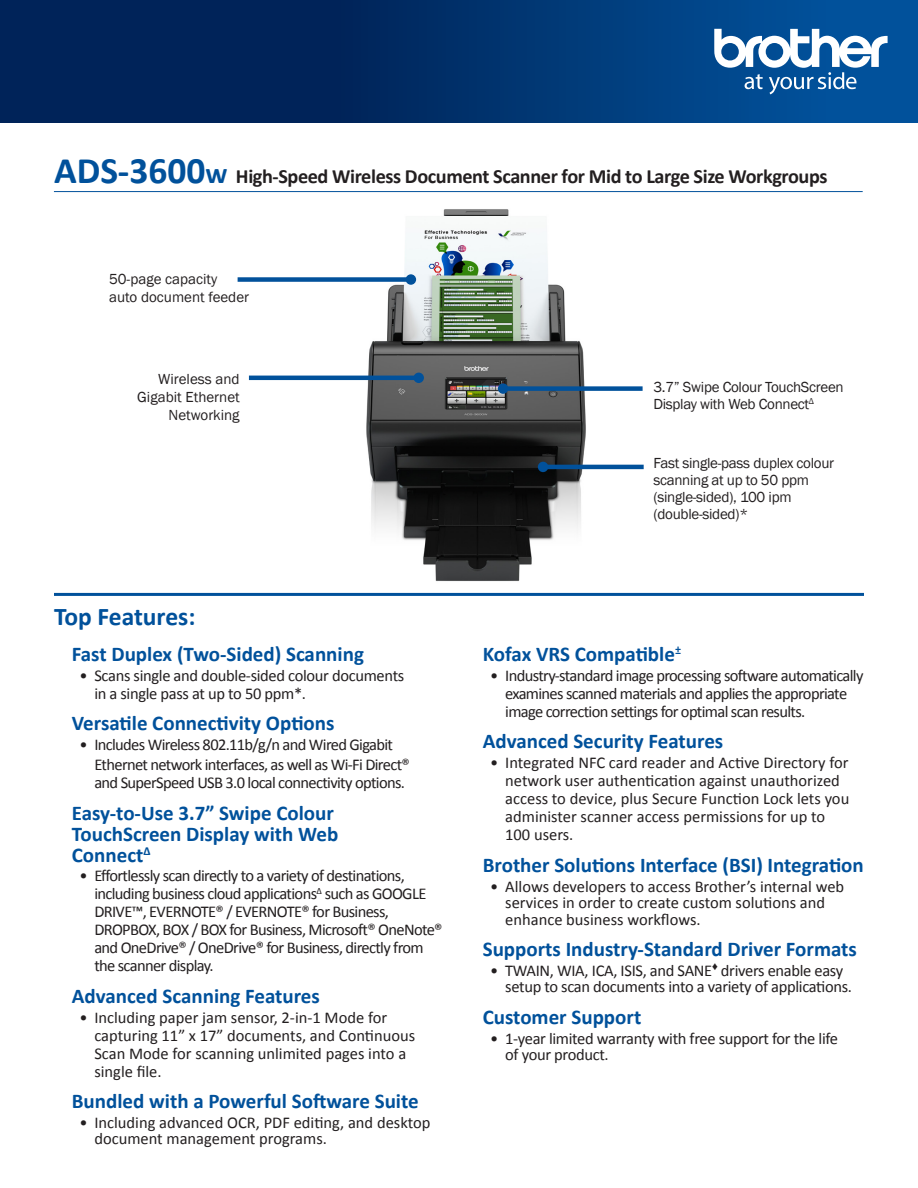
<style>
.page{position:relative;width:918px;height:1188px;background:#fff}
.page>*{position:absolute;margin:0;border:0;box-sizing:border-box;transform-origin:0 0}
.t1{font:700 25.5px "Calibri";color:#01519b}
.t2{font:700 21px/21px "Calibri";color:#01519b}
.t3{font:700 20.25px "Calibri";letter-spacing:-.02em;color:#231f20}
.t4{font:16.5px/18px "Calibri";letter-spacing:-.04em;color:#231f20}
.t5{font:16.5px/18px "Calibri";color:#231f20}
.t6{font:16.5px/16.5px "Calibri";letter-spacing:-.02em;color:#231f20}
.t7{font:15px "Franklin Gothic";letter-spacing:-.02em;color:#231f20}
.t8{font:15px "Franklin Gothic";color:#231f20}
.s1{font-size:37.5px;color:#01519b}
.s2{font-size:27px;color:#01519b}
</style>
<div class="page">
<img style="left:303px;top:209px;width:340px;height:384px">
<hr style="left:54px;top:593px;width:810px;height:3px;background:#01519b">
<div style="left:406px;top:274px;width:10px;height:11px;background:#01519b;border-radius:50%"></div>
<div style="left:238px;top:277px;width:175px;height:5px;background:#01519b"></div>
<div style="left:538px;top:462px;width:10px;height:10px;background:#01519b;border-radius:50%"></div>
<hr style="left:541px;top:465px;width:103px;height:4px;background:#01519b">
<div style="left:498px;top:383px;width:10px;height:11px;background:#01519b;border-radius:50%"></div>
<div style="left:501px;top:386px;width:142px;height:5px;background:#01519b"></div>
<div style="left:414px;top:373px;width:10px;height:10px;background:#01519b;border-radius:50%"></div>
<hr style="left:249px;top:376px;width:172px;height:4px;background:#01519b">
<hr style="left:54px;top:191px;width:809px;height:1px;background:#01519b">
<svg style="left:0;top:0;width:918px;height:123px;background:#00316c"></svg>
<svg style="left:714px;top:29px;width:174px;height:65px"></svg>
<p class="t3" style="left:54px;top:163px;width:775px"><span class="s1">ADS-3600</span><span class="s2">w</span> High-Speed Wireless Document Scanner for Mid to Large Size Workgroups</p>
<p class="t8" style="left:109px;top:269px;width:110px">50-page capacity</p>
<p class="t8" style="left:109px;top:287px;width:142px">auto document feeder</p>
<p class="t8" style="left:158px;top:370px;width:83px">Wireless and</p>
<p class="t8" style="left:137px;top:388px;width:104px">Gigabit Ethernet</p>
<p class="t8" style="left:169px;top:406px;width:73px">Networking</p>
<p class="t1" style="left:54px;top:600px;width:143px">Top Features:</p>
<p class="t2" style="left:72px;top:644px;width:294px">Fast Duplex (Two-Sided) Scanning</p>
<p class="t6" style="left:94px;top:667px;width:311px;line-height:18px;text-indent:-15px">• Scans single and double-sided colour documents in a single pass at up to 50 ppm*.</p>
<p class="t2" style="left:72px;top:713px;width:264px">Versatile Connectivity Options</p>
<p class="t4" style="left:94px;top:735px;width:317px;line-height:19.8px;text-indent:-15px">• Includes Wireless 802.11b/g/n and Wired Gigabit<br>Ethernet network interfaces, as well as Wi-Fi Direct®</p>
<p class="t4" style="left:94px;top:774px;width:312px">and SuperSpeed USB 3.0 local connectivity options.</p>
<p class="t2" style="left:72px;top:802px;width:268px">Easy-to-Use 3.7” Swipe Colour<br>TouchScreen Display with Web<br>Connect<sup>Δ</sup></p>
<p class="t4" style="left:94px;top:867px;width:350px;text-indent:-15px">• Effortlessly scan directly to a variety of destinations, including business cloud applications<sup>Δ</sup> such as GOOGLE DRIVE™, EVERNOTE® / EVERNOTE® for Business, DROPBOX, BOX / BOX for Business, Microsoft® OneNote® and OneDrive® / OneDrive® for Business, directly from the scanner display.</p>
<p class="t2" style="left:72px;top:985px;width:250px">Advanced Scanning Features</p>
<p class="t5" style="left:94px;top:1008px;width:322px;text-indent:-15px">• Including paper jam sensor, 2-in-1 Mode for capturing 11” x 17” documents, and Continuous Scan Mode for scanning unlimited pages into a single file.</p>
<p class="t2" style="left:72px;top:1091px;width:348px">Bundled with a Powerful Software Suite</p>
<p class="t5" style="left:94px;top:1114px;width:338px;line-height:16.5px;text-indent:-15px">• Including advanced OCR, PDF editing, and desktop document management programs.</p>
<p class="t7" style="left:653px;top:378px;width:192px">3.7” Swipe Colour TouchScreen</p>
<p class="t7" style="left:653px;top:395px;width:162px">Display with Web Connect<sup>Δ</sup></p>
<p class="t7" style="left:653px;top:454px;width:182px">Fast single-pass duplex colour</p>
<p class="t7" style="left:653px;top:471px;width:157px">scanning at up to 50 ppm</p>
<p class="t7" style="left:653px;top:488px;width:140px">(single-sided), 100 ipm</p>
<p class="t7" style="left:653px;top:504px;width:96px">(double-sided)*</p>
<p class="t2" style="left:483px;top:644px;width:200px">Kofax VRS Compatible<sup>±</sup></p>
<p class="t4" style="left:505px;top:667px;width:360px;text-indent:-15px">• Industry-standard image processing software automatically examines scanned materials and applies the appropriate image correction settings for optimal scan results.</p>
<p class="t2" style="left:483px;top:731px;width:242px">Advanced Security Features</p>
<p class="t5" style="left:505px;top:754px;width:346px;text-indent:-15px">• Integrated NFC card reader and Active Directory for network user authentication against unauthorized access to device, plus Secure Function Lock lets you administer scanner access permissions for up to 100 users.</p>
<p class="t2" style="left:483px;top:854px;width:383px">Brother Solutions Interface (BSI) Integration</p>
<p class="t5" style="left:505px;top:878px;width:340px;line-height:16.5px;text-indent:-15px">• Allows developers to access Brother’s internal web services in order to create custom solutions and enhance business workflows.</p>
<p class="t2" style="left:483px;top:939px;width:376px">Supports Industry-Standard Driver Formats</p>
<p class="t6" style="left:505px;top:962px;width:348px;text-indent:-15px">• TWAIN, WIA, ICA, ISIS, and SANE♦ drivers enable easy setup to scan documents into a variety of applications.</p>
<p class="t2" style="left:483px;top:1006px;width:160px">Customer Support</p>
<p class="t6" style="left:505px;top:1030px;width:334px;text-indent:-15px">• 1-year limited warranty with free support for the life of your product.</p>
</div>
